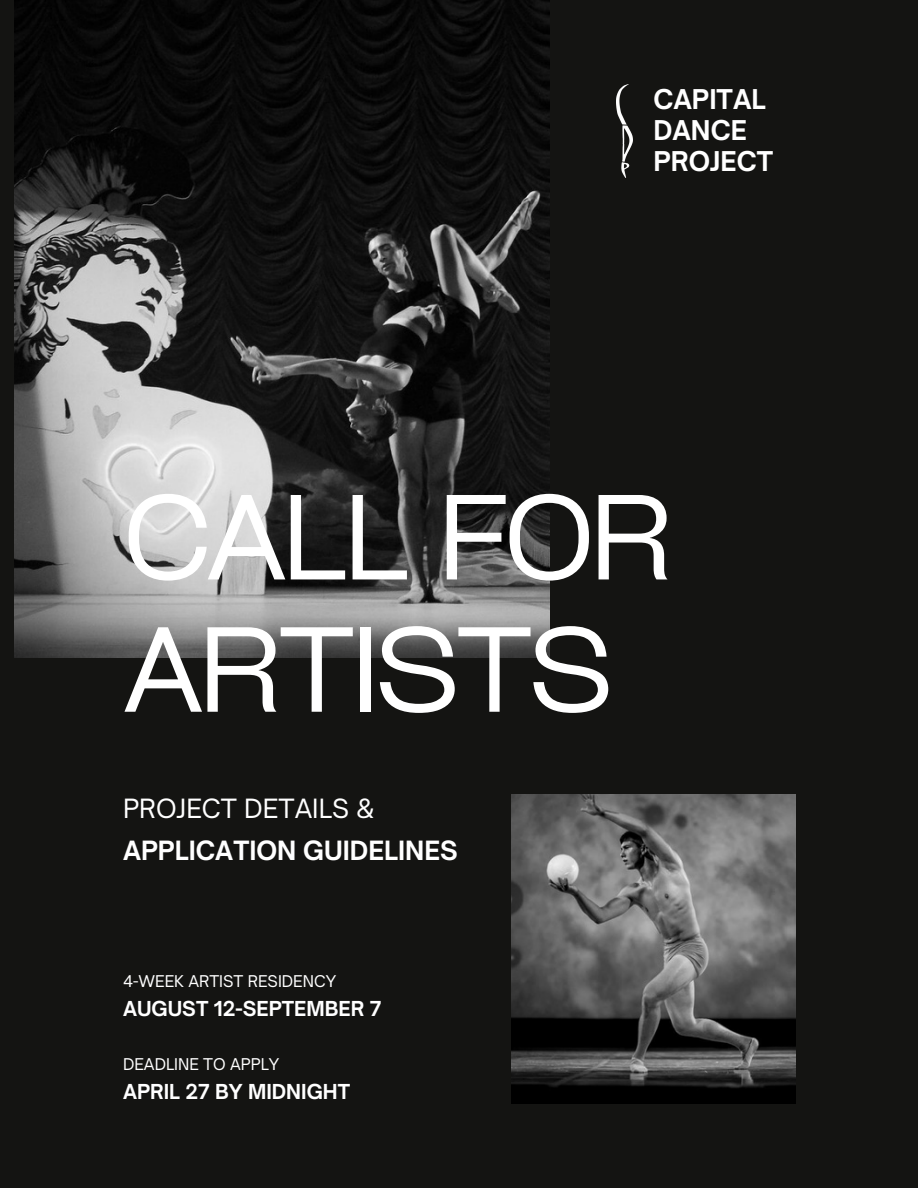
<style>
.page{position:relative;width:918px;height:1188px;background:#141412}
.page>*{position:absolute;margin:0;border:0;box-sizing:border-box;transform-origin:0 0}
.t1{font:115.65px/132.3px "Cy Grotesk Key";letter-spacing:-.05em;color:#fff}
.t2{font:700 26.1px/31.2px "Open Sauce One";color:#fff}
.t3{font:700 25.35px "Open Sauce One";color:#fff}
.t4{font:25.35px "Open Sauce One";color:#fff}
.t5{font:700 19.8px "Open Sauce One";color:#fff}
.t6{font:15.45px "Open Sauce One";color:#fff}
</style>
<div class="page">
<img style="left:15px;top:0;width:534px;height:658px">
<img style="left:512px;top:794px;width:283px;height:310px">
<img style="left:616px;top:84px;width:16px;height:93px">
<h4 class="t2" style="left:653px;top:83px;width:121px">CAPITAL<br>DANCE<br>PROJECT</h4>
<p class="t1" style="left:123px;top:467px;width:552px">CALL FOR<br>ARTISTS</p>
<h4 class="t4" style="left:123px;top:793px;width:253px">PROJECT DETAILS &amp;</h4>
<p class="t3" style="left:123px;top:835px;width:336px">APPLICATION GUIDELINES</p>
<h2 class="t6" style="left:123px;top:971px;width:215px">4-WEEK ARTIST RESIDENCY</h2>
<h3 class="t5" style="left:123px;top:996px;width:260px">AUGUST 12-SEPTEMBER 7</h3>
<h1 class="t6" style="left:123px;top:1054px;width:158px">DEADLINE TO APPLY</h1>
<h2 class="t5" style="left:123px;top:1079px;width:229px">APRIL 27 BY MIDNIGHT</h2>
</div>
